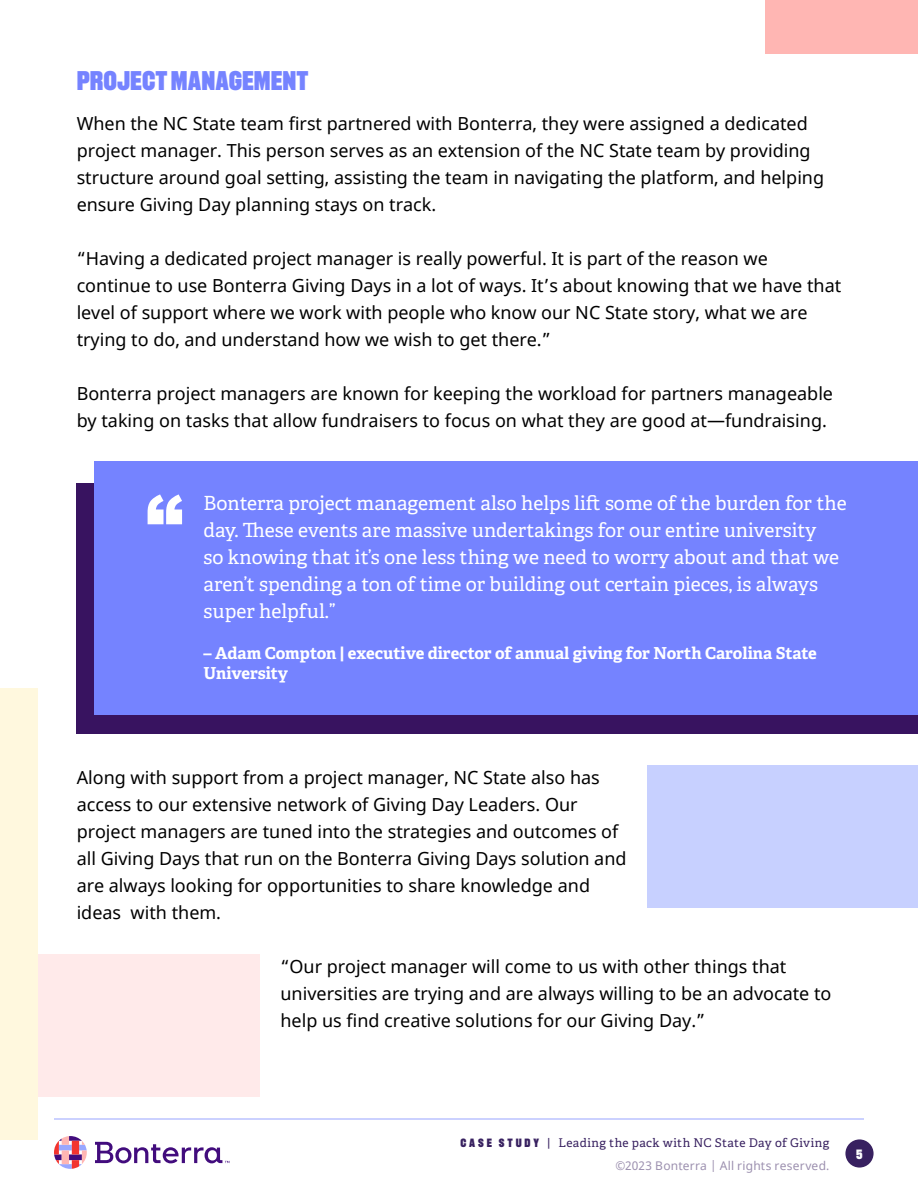
<style>
.page{position:relative;width:918px;height:1188px;background:#fff}
.page>*{position:absolute;margin:0;border:0;box-sizing:border-box;transform-origin:0 0}
.t1{font:900 75px "Arial";color:#fff}
.t2{font:900 27px "Recent Grotesk";color:#7583ff}
.t3{font:19.5px/27px "Adelle";color:#fff}
.t4{font:18px/27px "Noto Sans";color:#000}
.t5{font:700 16.5px/19.8px "Adelle";color:#fff}
.t6{font:900 13.5px "Recent Grotesk";color:#fefefe}
.t7{font:12px "Adelle";letter-spacing:.025em;color:#382160}
.t8{font:12px "Noto Sans";letter-spacing:.02em;color:#9c90af}
.s1{font-family:"Recent Grotesk";font-weight:900}
</style>
<div class="page">
<svg style="left:95px;top:1142px;width:134px;height:21px"></svg>
<svg style="left:54px;top:1136px;width:33px;height:33px"></svg>
<div style="left:845px;top:1139px;width:29px;height:29px;background:#382160;border-radius:50%"></div>
<hr style="left:54px;top:1118px;width:810px;height:2px;background:#bac2ff">
<div style="left:77px;top:483px;width:841px;height:251px;background:#381360"></div>
<div style="left:94px;top:461px;width:824px;height:253px;background:#7583ff"></div>
<div style="left:0;top:954px;width:260px;height:143px;background:#ffeaea"></div>
<div style="left:648px;top:765px;width:270px;height:142px;background:#c7d0ff"></div>
<div style="left:766px;top:0;width:152px;height:54px;background:#ffb6b3"></div>
<div style="left:0;top:688px;width:37px;height:452px;background:#fff8de"></div>
<h2 class="t2" style="left:77px;top:65px;width:233px">PROJECT MANAGEMENT</h2>
<p class="t4" style="left:77px;top:111px;width:749px">When the NC State team first partnered with Bonterra, they were assigned a dedicated project manager. This person serves as an extension of the NC State team by providing structure around goal setting, assisting the team in navigating the platform, and helping ensure Giving Day planning stays on track.</p>
<p class="t4" style="left:77px;top:246px;width:766px">“Having a dedicated project manager is really powerful. It is part of the reason we continue to use Bonterra Giving Days in a lot of ways. It’s about knowing that we have that level of support where we work with people who know our NC State story, what we are trying to do, and understand how we wish to get there.”</p>
<p class="t4" style="left:77px;top:381px;width:758px">Bonterra project managers are known for keeping the workload for partners manageable by taking on tasks that allow fundraisers to focus on what they are good at—fundraising.</p>
<h1 class="t1" style="left:146px;top:468px;width:39px">“</h1>
<p class="t3" style="left:204px;top:490px;width:645px">Bonterra project management also helps lift some of the burden for the day. These events are massive undertakings for our entire university<br>so knowing that it’s one less thing we need to worry about and that we aren’t spending a ton of time or building out certain pieces, is always super helpful.”</p>
<p class="t5" style="left:204px;top:644px;width:615px">– Adam Compton | executive director of annual giving for North Carolina State<br>University</p>
<p class="t4" style="left:77px;top:765px;width:551px">Along with support from a project manager, NC State also has access to our extensive network of Giving Day Leaders. Our project managers are tuned into the strategies and outcomes of all Giving Days that run on the Bonterra Giving Days solution and are always looking for opportunities to share knowledge and ideas with them.</p>
<p class="t4" style="left:280px;top:954px;width:553px">“Our project manager will come to us with other things that universities are trying and are always willing to be an advocate to help us find creative solutions for our Giving Day.”</p>
<p class="t7" style="left:460px;top:1136px;width:371px"><span class="s1">C A S E S T U D Y</span> | Leading the pack with NC State Day of Giving</p>
<p class="t8" style="left:615px;top:1157px;width:216px">©2023 Bonterra | All rights reserved.</p>
<p class="t6" style="left:856px;top:1146px;width:8px">5</p>
</div>
